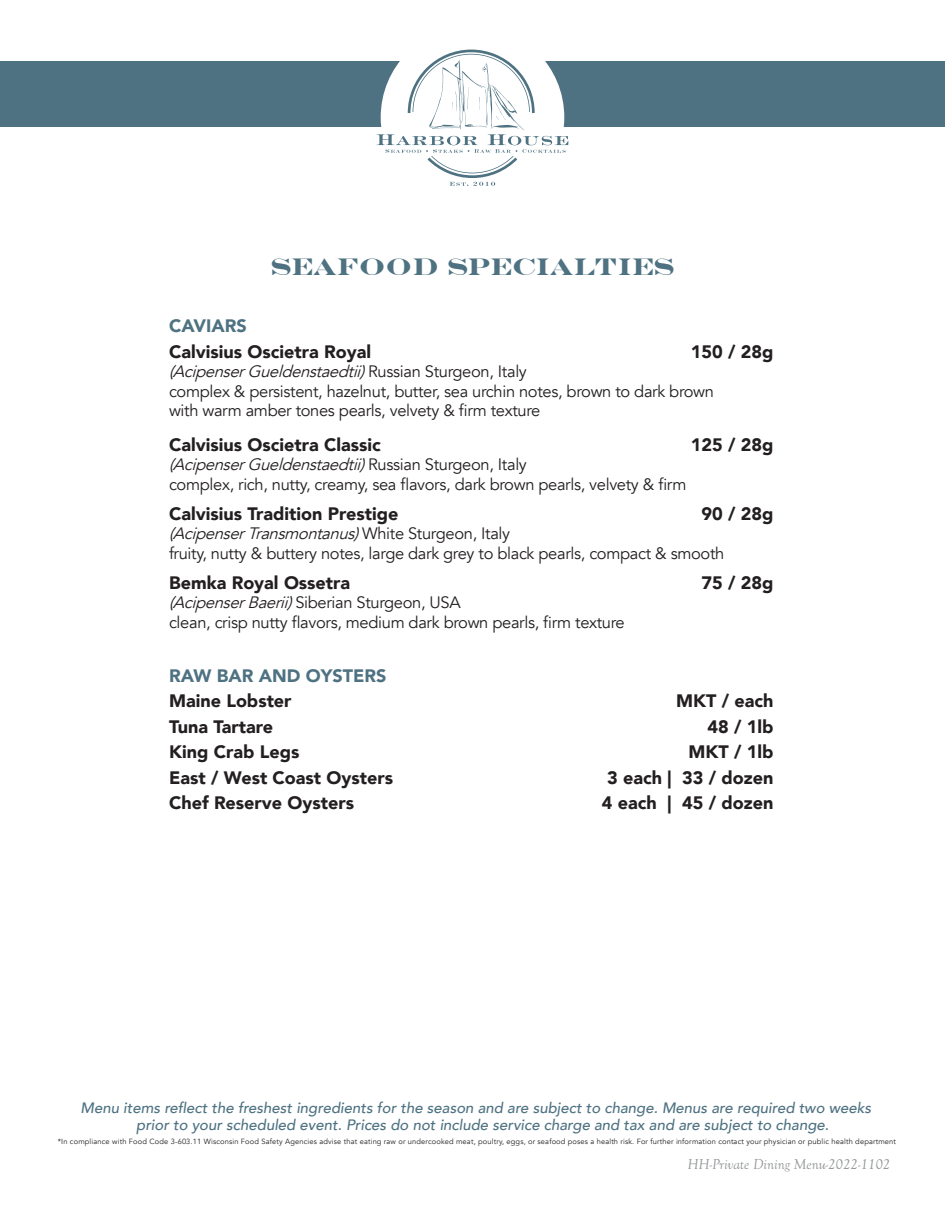
<style>
.page{position:relative;width:945px;height:1215px;background:#fff}
.page>*{position:absolute;margin:0;border:0;box-sizing:border-box;transform-origin:0 0}
.t1{font:700 24px "Engravers";color:#4e7282}
.t2{font:900 18px "Avenir";color:#231f20}
.t3{font:900 18px "Avenir";color:#4e7282}
.t4{font:16.5px/19.5px "Avenir";letter-spacing:-.02em;color:#231f20}
.t5{font:italic 16.5px "Avenir";color:#231f20}
.t6{font:500 15px/16.5px "Avenir";color:#4e7282}
.t7{font:italic 15px "Goudy Old Sty";color:#939598}
.t8{font:7.5px "Avenir";letter-spacing:.02em;color:#231f20}
.s1{font-style:normal}
.s2{font-style:italic}
</style>
<div class="page">
<div style="left:0;top:61px;width:945px;height:93px;background:#4e7282"></div>
<div style="left:0;top:128px;width:945px;height:31px;background:#fff"></div>
<svg style="left:377px;top:50px;width:191px;height:136px"></svg>
<p class="t1" style="left:271px;top:252px;width:405px">SEAFOOD SPECIALTIES</p>
<p class="t3" style="left:169px;top:310px;width:79px">CAVIARS</p>
<p class="t2" style="left:169px;top:336px;width:204px">Calvisius Oscietra Royal</p>
<p class="t2" style="left:691px;top:336px;width:84px">150 / 28g</p>
<p class="t5" style="left:169px;top:362px;width:359px">(AcipenserGueldenstaedtii)<span class="s1">R u s s i a n S t u r g e o n , I t a l y</span></p>
<p class="t4" style="left:169px;top:381px;width:547px">complex &amp; persistent, hazelnut, butter, sea urchin notes, brown to dark brown with warm amber tones pearls, velvety &amp; firm texture</p>
<p class="t2" style="left:169px;top:429px;width:213px">Calvisius Oscietra Classic</p>
<p class="t2" style="left:691px;top:429px;width:84px">125 / 28g</p>
<p class="t5" style="left:169px;top:455px;width:359px">(AcipenserGueldenstaedtii)<span class="s1">R u s s i a n S t u r g e o n , I t a l y</span></p>
<p class="t4" style="left:169px;top:474px;width:519px">complex, rich, nutty, creamy, sea flavors, dark brown pearls, velvety &amp; firm</p>
<p class="t2" style="left:169px;top:498px;width:231px">Calvisius Tradition Prestige</p>
<p class="t2" style="left:702px;top:498px;width:73px">90 / 28g</p>
<p class="t5" style="left:169px;top:524px;width:343px">(AcipenserTransmontanus)<span class="s1">W h i t e S t u rg e o n , I t a l y</span></p>
<p class="t4" style="left:169px;top:543px;width:557px">fruity, nutty &amp; buttery notes, large dark grey to black pearls, compact &amp; smooth</p>
<p class="t2" style="left:169px;top:567px;width:183px">Bemka Royal Ossetra</p>
<p class="t2" style="left:702px;top:567px;width:73px">75 / 28g</p>
<p class="t4" style="left:169px;top:593px;width:293px"><span class="s2">(AcipenserBaerii)</span>Siberian Sturgeon, USA</p>
<p class="t4" style="left:169px;top:612px;width:457px">clean, crisp nutty flavors, medium dark brown pearls, firm texture</p>
<p class="t3" style="left:169px;top:660px;width:219px">RAW BAR AND OYSTERS</p>
<p class="t2" style="left:169px;top:685px;width:124px">Maine Lobster</p>
<p class="t2" style="left:676px;top:685px;width:99px">MKT / each</p>
<p class="t2" style="left:169px;top:711px;width:106px">Tuna Tartare</p>
<p class="t2" style="left:708px;top:711px;width:67px">48 / 1lb</p>
<p class="t2" style="left:169px;top:736px;width:132px">King Crab Legs</p>
<p class="t2" style="left:689px;top:736px;width:86px">MKT / 1lb</p>
<p class="t2" style="left:169px;top:762px;width:226px">East / West Coast Oysters</p>
<p class="t2" style="left:607px;top:762px;width:168px">3 each | 33 / dozen</p>
<p class="t2" style="left:169px;top:787px;width:187px">Chef Reserve Oysters</p>
<p class="t2" style="left:602px;top:787px;width:173px">4 each | 45 / dozen</p>
<p class="t6" style="left:136px;top:1099px;width:740px;text-indent:-56px">Menu items reflectthe freshestingredients forthe season and are subjectto change.Menus are required two weeks priorto yourscheduled event.Prices do notinclude service charge and tax and are subjectto change.</p>
<p class="t8" style="left:58px;top:1137px;width:840px">*In compliance with Food Code 3-603.11 Wisconsin Food Safety Agencies advise that eating raw or undercooked meat, poultry, eggs, or seafood poses a health risk. For further information contact your physician or public health department</p>
<p class="t7" style="left:688px;top:1156px;width:204px">HH-Private Dining Menu-2022-1102</p>
</div>
